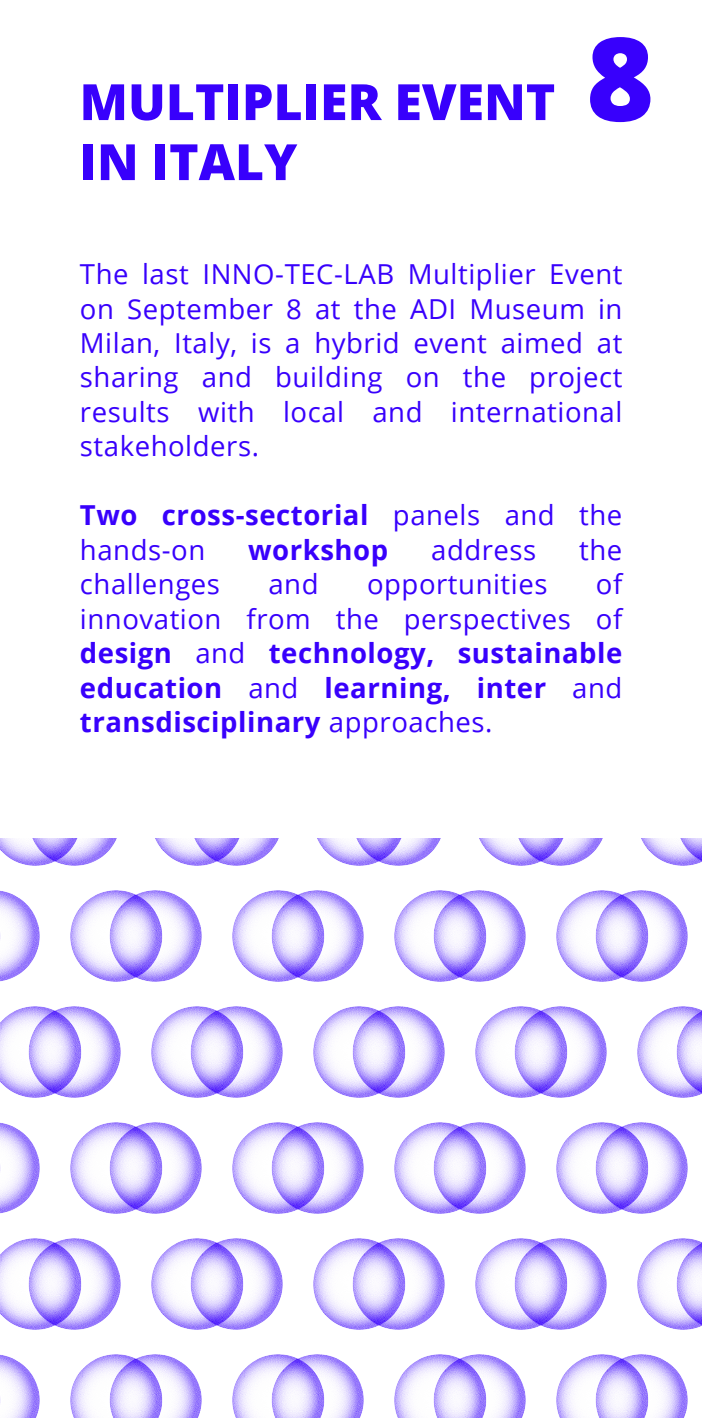
<style>
.page{position:relative;width:702px;height:1418px;background:#fff}
.page>*{position:absolute;margin:0;border:0;box-sizing:border-box;transform-origin:0 0}
.t1{font:800 115.75px "Open Sans";color:#3800fc}
.t2{font:800 50px/60px "Open Sans";color:#3800fc}
.t3{font:27.5px/34.5px "Open Sans";letter-spacing:.02em;color:#3800fc;text-align:justify}
.t4{font:700 27.5px/34.5px "Open Sans";letter-spacing:.02em;color:#3800fc;text-align:justify}
.s1{font-weight:700}
.s2{font-weight:400}
</style>
<div class="page">
<svg style="left:0;top:838px;width:702px;height:579px"></svg>
<h2 class="t2" style="left:80px;top:69px;width:477px">MULTIPLIER EVENT<br>IN ITALY</h2>
<h1 class="t1" style="left:586px;top:-9px;width:69px">8</h1>
<p class="t3" style="left:80px;top:256px;width:544px">The last INNO-TEC-LAB Multiplier Event on September 8 at the ADI Museum in Milan, Italy, is a hybrid event aimed at sharing and building on the project results with local and international stakeholders.</p>
<p class="t3" style="left:80px;top:497px;width:544px"><span class="s1">Two cross-sectorial</span> panels and the hands-on</p>
<p class="t4" style="left:248px;top:532px;width:142px">workshop</p>
<p class="t3" style="left:431px;top:532px;width:107px">address</p>
<p class="t3" style="left:579px;top:532px;width:45px">the</p>
<p class="t4" style="left:80px;top:566px;width:544px;text-indent:516px"><span class="s2">of innovation from the perspectives of </span>design <span class="s2">and</span> technology, sustainable education <span class="s2">and</span> learning, inter <span class="s2">and </span>transdisciplinary <span class="s2">approaches.</span></p>
<p class="t3" style="left:80px;top:566px;width:142px">challenges</p>
<p class="t3" style="left:268px;top:566px;width:52px">and</p>
<p class="t3" style="left:367px;top:566px;width:182px">opportunities</p>
</div>
